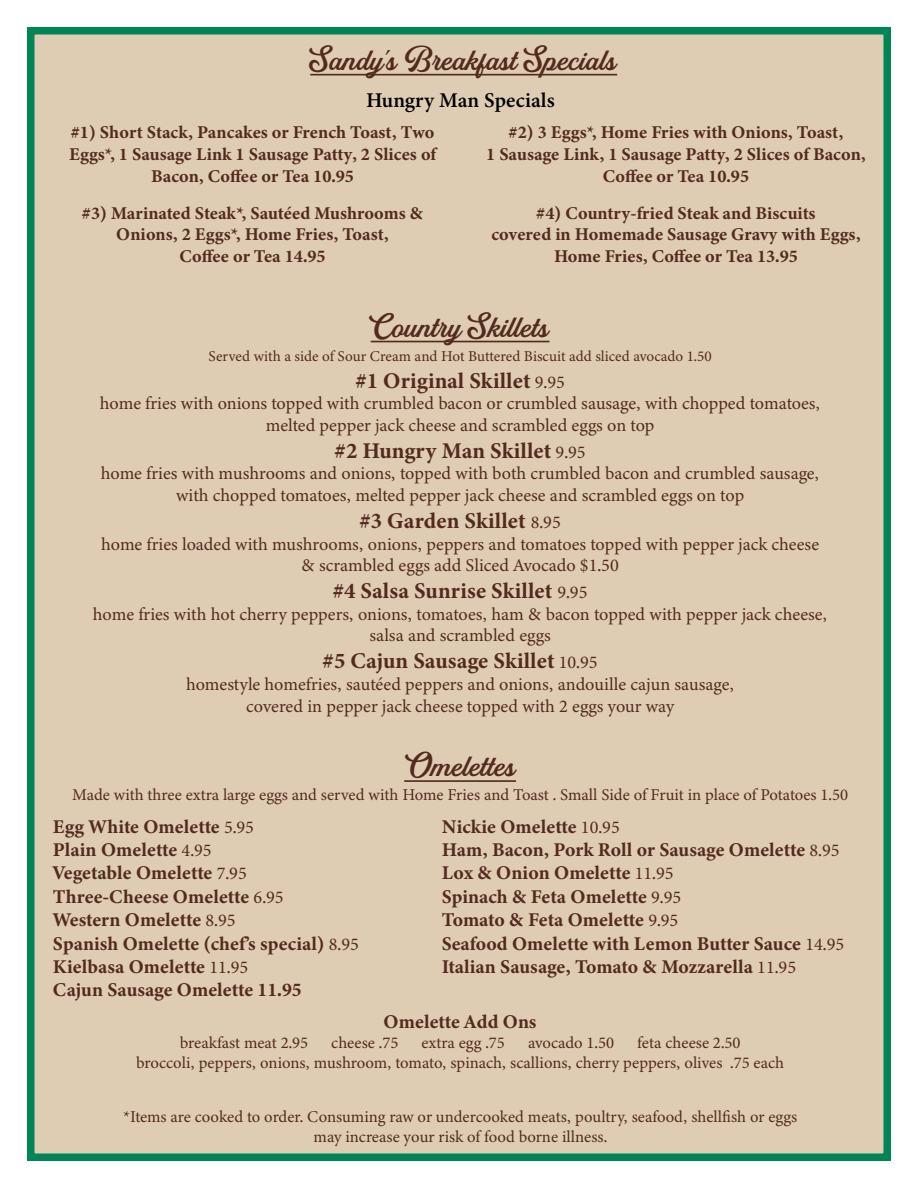
<style>
.page{position:relative;width:918px;height:1188px;background:#fff}
.page>*{position:absolute;margin:0;border:0;box-sizing:border-box;transform-origin:0 0}
.t1{font:33px "Golden Hills DEMO Regular";color:#532b1e}
.t2{font:22.5px "Minion Variable Concept";letter-spacing:.025em;color:#532b1e}
.t3{font:21px "Minion Variable Concept";letter-spacing:.015em;color:#000}
.t4{font:19.5px/23.4px "Minion Variable Concept";letter-spacing:.025em;color:#532b1e}
.t5{font:18px "Minion Variable Concept";color:#532b1e}
.t6{font:18px/21.6px "Minion Variable Concept";letter-spacing:.02em;color:#532b1e;text-align:center}
.t7{font:18px "Minion Variable Concept";letter-spacing:.025em;color:#532b1e}
.t8{font:16.5px "Minion Variable Concept";color:#532b1e}
.t9{font:15px "Minion Variable Concept";color:#532b1e}
.s1{font-size:18px}
</style>
<div class="page">
<div style="left:27px;top:27px;width:864px;height:1134px;background:#deccb3;border:8px solid #008554"></div>
<hr style="left:310px;top:74px;width:307px;height:1px;background:#532b1e">
<hr style="left:371px;top:341px;width:179px;height:1px;background:#532b1e">
<hr style="left:404px;top:780px;width:112px;height:2px;background:#532b1e">
<p class="t1" style="left:310px;top:40px;width:308px">Sandy’s Breakfast Specials</p>
<p class="t3" style="left:366px;top:86px;width:190px">Hungry Man Specials</p>
<p class="t6" style="left:509px;top:122px;width:336px">#2) 3 Eggs*, Home Fries with Onions, Toast,</p>
<p class="t6" style="left:486px;top:143px;width:381px">1 Sausage Link, 1 Sausage Patty, 2 Slices of Bacon,<br>Coffee or Tea 10.95</p>
<p class="t6" style="left:82px;top:202px;width:343px">#3) Marinated Steak*, Sautéed Mushrooms &amp;<br>Onions, 2 Eggs*, Home Fries, Toast,</p>
<p class="t6" style="left:180px;top:245px;width:147px">Coffee or Tea 14.95</p>
<p class="t6" style="left:69px;top:122px;width:368px">#1) Short Stack, Pancakes or French Toast, Two<br>Eggs*, 1 Sausage Link 1 Sausage Patty, 2 Slices of<br>Bacon, Coffee or Tea 10.95</p>
<p class="t7" style="left:536px;top:200px;width:281px">#4) Country-fried Steak and Biscuits</p>
<p class="t6" style="left:491px;top:224px;width:370px">covered in Homemade Sausage Gravy with Eggs,<br>Home Fries, Coffee or Tea 13.95</p>
<p class="t1" style="left:371px;top:307px;width:180px">Country Skillets</p>
<p class="t9" style="left:209px;top:345px;width:505px">Served with a side of Sour Cream and Hot Buttered Biscuit add sliced avocado 1.50</p>
<p class="t2" style="left:355px;top:365px;width:211px">#1 Original Skillet <span class="s1">9.95</span></p>
<p class="t5" style="left:100px;top:391px;width:722px">home fries with onions topped with crumbled bacon or crumbled sausage, with chopped tomatoes,</p>
<p class="t5" style="left:266px;top:412px;width:390px">melted pepper jack cheese and scrambled eggs on top</p>
<p class="t2" style="left:335px;top:435px;width:253px">#2 Hungry Man Skillet <span class="s1">9.95</span></p>
<p class="t5" style="left:101px;top:461px;width:720px">home fries with mushrooms and onions, topped with both crumbled bacon and crumbled sausage,</p>
<p class="t5" style="left:176px;top:483px;width:570px">with chopped tomatoes, melted pepper jack cheese and scrambled eggs on top</p>
<p class="t2" style="left:359px;top:505px;width:203px">#3 Garden Skillet <span class="s1">8.95</span></p>
<p class="t5" style="left:101px;top:531px;width:720px">home fries loaded with mushrooms, onions, peppers and tomatoes topped with pepper jack cheese</p>
<p class="t5" style="left:302px;top:553px;width:319px">&amp; scrambled eggs add Sliced Avocado $1.50</p>
<p class="t2" style="left:333px;top:575px;width:256px">#4 Salsa Sunrise Skillet <span class="s1">9.95</span></p>
<p class="t5" style="left:93px;top:601px;width:736px">home fries with hot cherry peppers, onions, tomatoes, ham &amp; bacon topped with pepper jack cheese,</p>
<p class="t5" style="left:370px;top:623px;width:183px">salsa and scrambled eggs</p>
<p class="t2" style="left:323px;top:645px;width:276px">#5 Cajun Sausage Skillet <span class="s1">10.95</span></p>
<p class="t5" style="left:186px;top:672px;width:549px">homestyle homefries, sautéed peppers and onions, andouille cajun sausage,</p>
<p class="t5" style="left:246px;top:693px;width:430px">covered in pepper jack cheese topped with 2 eggs your way</p>
<p class="t1" style="left:404px;top:746px;width:113px">Omelettes</p>
<p class="t8" style="left:72px;top:783px;width:778px">Made with three extra large eggs and served with Home Fries and Toast . Small Side of Fruit in place of Potatoes 1.50</p>
<p class="t4" style="left:442px;top:815px;width:404px">Nickie Omelette <span class="s1">10.95<br></span>Ham, Bacon, Pork Roll or Sausage Omelette <span class="s1">8.95<br></span>Lox &amp; Onion Omelette <span class="s1">11.95<br></span>Spinach &amp; Feta Omelette <span class="s1">9.95<br></span>Tomato &amp; Feta Omelette <span class="s1">9.95<br></span>Seafood Omelette with Lemon Butter Sauce <span class="s1">14.95<br></span>Italian Sausage, Tomato &amp; Mozzarella <span class="s1">11.95</span></p>
<p class="t4" style="left:384px;top:1010px;width:154px">Omelette Add Ons</p>
<p class="t8" style="left:180px;top:1031px;width:130px">breakfast meat 2.95</p>
<p class="t8" style="left:331px;top:1031px;width:69px">cheese .75</p>
<p class="t8" style="left:421px;top:1031px;width:85px">extra egg .75</p>
<p class="t8" style="left:528px;top:1031px;width:88px">avocado 1.50</p>
<p class="t8" style="left:637px;top:1031px;width:105px">feta cheese 2.50</p>
<p class="t8" style="left:136px;top:1051px;width:650px">broccoli, peppers, onions, mushroom, tomato, spinach, scallions, cherry peppers, olives .75 each</p>
<p class="t8" style="left:124px;top:1105px;width:675px">*Items are cooked to order. Consuming raw or undercooked meats, poultry, seafood, shellfish or eggs</p>
<p class="t8" style="left:314px;top:1125px;width:295px">may increase your risk of food borne illness.</p>
<p class="t4" style="left:53px;top:815px;width:203px">Egg White Omelette <span class="s1">5.95</span></p>
<p class="t4" style="left:53px;top:838px;width:160px">Plain Omelette <span class="s1">4.95</span></p>
<p class="t4" style="left:53px;top:861px;width:195px">Vegetable Omelette <span class="s1">7.95</span></p>
<p class="t4" style="left:53px;top:885px;width:232px">Three-Cheese Omelette <span class="s1">6.95</span></p>
<p class="t4" style="left:53px;top:908px;width:184px">Western Omelette <span class="s1">8.95</span></p>
<p class="t4" style="left:53px;top:932px;width:307px">Spanish Omelette (chef’s special) <span class="s1">8.95</span></p>
<p class="t4" style="left:53px;top:955px;width:197px">Kielbasa Omelette <span class="s1">11.95</span></p>
<p class="t4" style="left:53px;top:978px;width:250px">Cajun Sausage Omelette 11.95</p>
</div>
